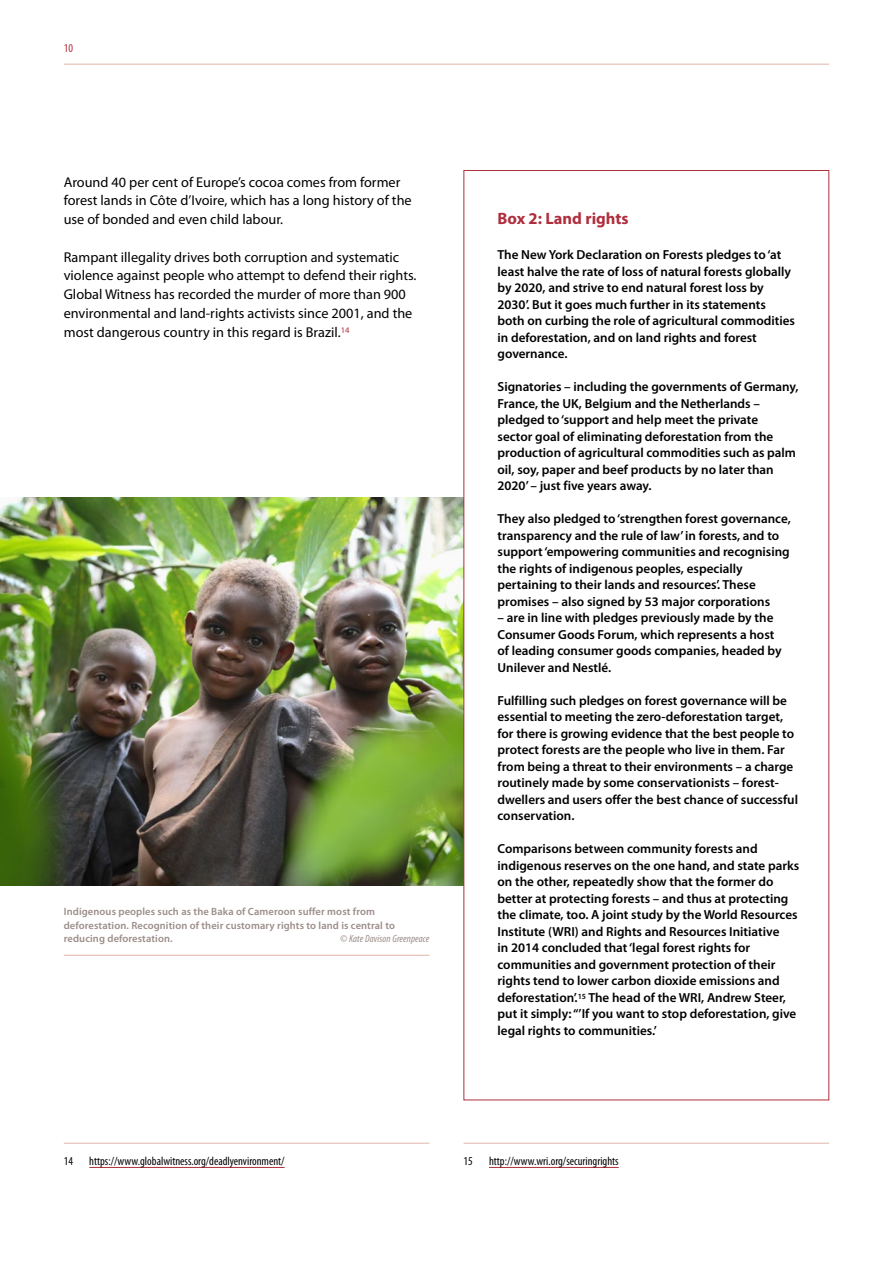
<style>
.page{position:relative;width:893px;height:1263px;background:#fff}
.page>*{position:absolute;margin:0;border:0;box-sizing:border-box;transform-origin:0 0}
.t1{font:700 16.5px "Myriad Pro";color:#af2e3d}
.t2{font:14.25px/18.8px "Myriad Pro";color:#000}
.t3{font:600 13.2px/16.5px "Myriad Pro";color:#000}
.t4{font:condensed 12px "Myriad Pro";color:#000}
.t5{font:condensed 12px "Myriad Pro";color:#af2e3d}
.t6{font:600 10.5px/13.5px "Myriad Pro";letter-spacing:.01em;color:#9c8d89}
.t7{font:italic condensed 10.5px "Myriad Pro";letter-spacing:.01em;color:#9c8d89}
</style>
<div class="page">
<hr style="left:64px;top:64px;width:765px;height:1px;background:#e2b4aa">
<hr style="left:64px;top:1143px;width:365px;height:1px;background:#e2b4aa">
<hr style="left:89px;top:1167px;width:196px;height:1px;background:#af2e3d">
<hr style="left:463px;top:1143px;width:366px;height:1px;background:#e2b4aa">
<hr style="left:489px;top:1167px;width:130px;height:1px;background:#af2e3d">
<hr style="left:64px;top:955px;width:365px;height:1px;background:#e2b4aa">
<img style="left:0;top:497px;width:463px;height:388px">
<p class="t5" style="left:64px;top:40px;width:11px">10</p>
<p class="t2" style="left:64px;top:172px;width:349px">Around 40 per cent of Europe’s cocoa comes from former forest lands in Côte d’Ivoire, which has a long history of the use of bonded and even child labour.</p>
<p class="t2" style="left:64px;top:247px;width:354px">Rampant illegality drives both corruption and systematic violence against people who attempt to defend their rights.<br>Global Witness has recorded the murder of more than 900 environmental and land-rights activists since 2001, and the most dangerous country in this regard is Brazil.<sup>14</sup></p>
<p class="t6" style="left:64px;top:905px;width:333px">Indigenous peoples such as the Baka of Cameroon suffer most from deforestation. Recognition of their customary rights to land is central to reducing deforestation.</p>
<p class="t7" style="left:340px;top:932px;width:91px">© Kate Davison Greenpeace</p>
<p class="t1" style="left:497px;top:208px;width:133px">Box 2: Land rights</p>
<p class="t3" style="left:497px;top:246px;width:299px">The New York Declaration on Forests pledges to ‘at least halve the rate of loss of natural forests globally by 2020, and strive to end natural forest loss by 2030’. But it goes much further in its statements both on curbing the role of agricultural commodities in deforestation, and on land rights and forest governance.</p>
<p class="t3" style="left:497px;top:378px;width:303px">Signatories – including the governments of Germany, France, the UK, Belgium and the Netherlands – pledged to ‘support and help meet the private<br>sector goal of eliminating deforestation from the production of agricultural commodities such as palm oil, soy, paper and beef products by no later than 2020’ – just five years away.</p>
<p class="t3" style="left:497px;top:510px;width:295px">They also pledged to ‘strengthen forest governance, transparency and the rule of law’ in forests, and to support ‘empowering communities and recognising the rights of indigenous peoples, especially pertaining to their lands and resources’. These promises – also signed by 53 major corporations</p>
<p class="t3" style="left:497px;top:609px;width:286px">– are in line with pledges previously made by the Consumer Goods Forum, which represents a host of leading consumer goods companies, headed by Unilever and Nestlé.</p>
<p class="t3" style="left:497px;top:692px;width:302px">Fulfilling such pledges on forest governance will be essential to meeting the zero-deforestation target, for there is growing evidence that the best people to protect forests are the people who live in them. Far from being a threat to their environments – a charge routinely made by some conservationists – forest&shy;dwellers and users offer the best chance of successful conservation.</p>
<p class="t3" style="left:497px;top:840px;width:303px">Comparisons between community forests and indigenous reserves on the one hand, and state parks on the other, repeatedly show that the former do better at protecting forests – and thus at protecting the climate, too. A joint study by the World Resources Institute (WRI) and Rights and Resources Initiative<br>in 2014 concluded that ‘legal forest rights for communities and government protection of their rights tend to lower carbon dioxide emissions and deforestation’.<sup>15</sup> The head of the WRI, Andrew Steer, put it simply: “’If you want to stop deforestation, give legal rights to communities.’</p>
<p class="t4" style="left:64px;top:1154px;width:11px">14</p>
<p class="t4" style="left:89px;top:1154px;width:197px">https://www.globalwitness.org/deadlyenvironment/</p>
<p class="t4" style="left:463px;top:1154px;width:11px">15</p>
<p class="t4" style="left:489px;top:1154px;width:131px">http://www.wri.org/securingrights</p>
</div>
